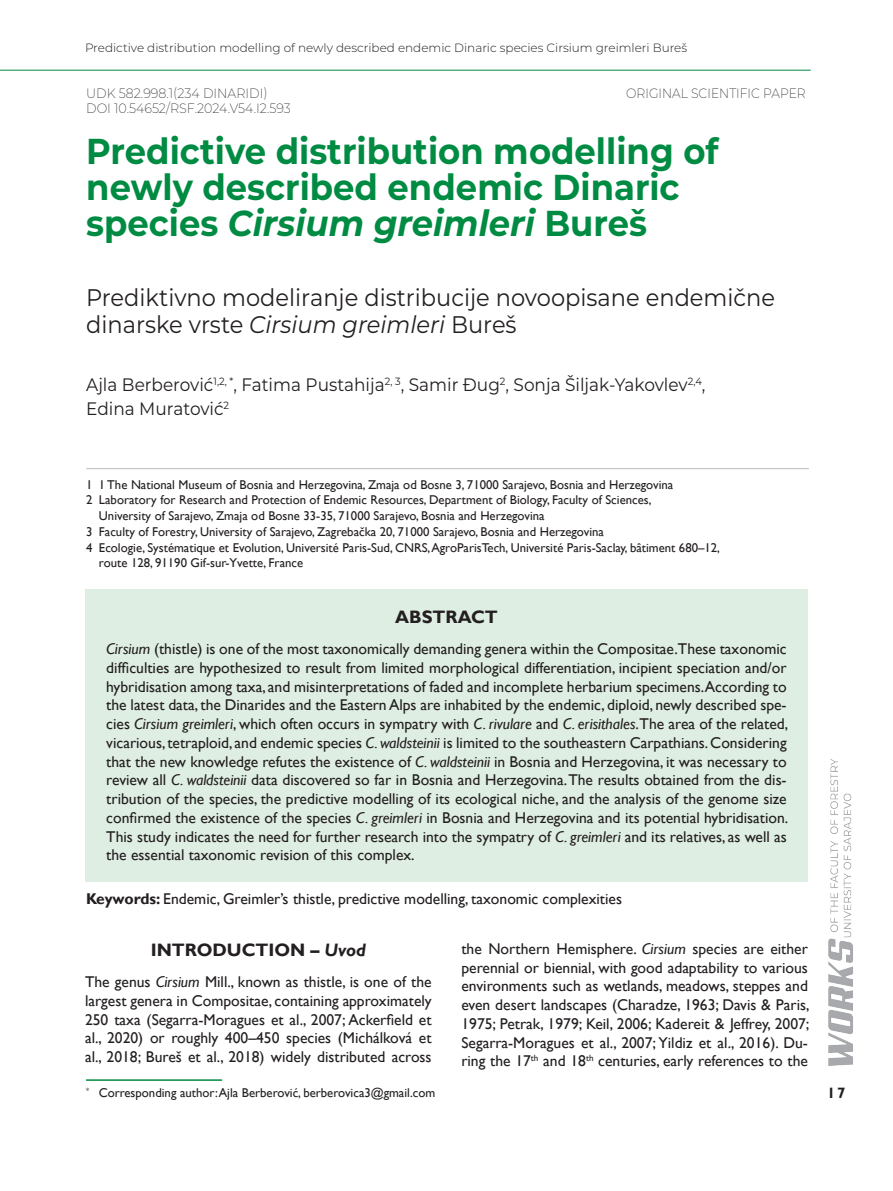
<style>
.page{position:relative;width:893px;height:1191px;background:#fff}
.page>*{position:absolute;margin:0;border:0;box-sizing:border-box;transform-origin:0 0}
.t1{font:700 36px/36px "Montserrat";color:#008b43;scale:.94 1}
.t2{font:24px/27px "Montserrat";color:#231f20;scale:.94 1}
.t3{font:18px/24px "Montserrat";color:#231f20;scale:.94 1}
.t4{font:700 18px "Gill Sans";color:#231f20}
.t5{font:15.6px/18.8px "Gill Sans";color:#231f20;text-align:justify}
.t6{font:700 15px "Gill Sans";color:#231f20}
.t7{font:200 13.5px/15px "Montserrat";color:#231f20;scale:.94 1}
.t8{font:200 13.5px "Montserrat";color:#231f20;scale:.92 1}
.t9{font:12.75px "Gill Sans";color:#231f20}
.t10{font:300 12px "Montserrat";color:#231f20}
.s1{font-style:italic}
.s2{font-weight:700}
</style>
<div class="page">
<hr style="left:0;top:70px;width:811px;height:1px;background:#008b43">
<img style="left:828px;top:759px;width:25px;height:307px">
<hr style="left:86px;top:468px;width:723px;height:1px;background:#bcbdc0">
<div style="left:85px;top:589px;width:723px;height:292px;background:#dfeee3"></div>
<hr style="left:86px;top:1079px;width:136px;height:1px;background:#008b43">
<p class="t10" style="left:85px;top:39px;width:604px">Predictive distribution modelling of newly described endemic Dinaric species Cirsium greimleri Bureš</p>
<p class="t7" style="left:86px;top:85px;width:219px">UDK 582.998.1(234 DINARIDI)<br>DOI 10.54652/RSF.2024.V54.I2.593</p>
<h1 class="t1" style="left:86px;top:132px;width:674px">Predictive distribution modelling of newly described endemic Dinaric species <span class="s1">Cirsium greimleri</span> Bureš</h1>
<p class="t8" style="left:626px;top:84px;width:197px">ORIGINAL SCIENTIFIC PAPER</p>
<h2 class="t2" style="left:86px;top:283px;width:734px">Prediktivno modeliranje distribucije novoopisane endemične dinarske vrste <span class="s1">Cirsium greimleri</span> Bureš</h2>
<p class="t3" style="left:86px;top:372px;width:660px">Ajla Berberović<sup>1,2,</sup> <sup>*</sup>, Fatima Pustahija<sup>2,</sup> <sup>3</sup>, Samir Đug<sup>2</sup>, Sonja Šiljak-Yakovlev<sup>2,4</sup>,<br>Edina Muratović<sup>2</sup></p>
<p class="t9" style="left:86px;top:477px;width:589px">1 1 The National Museum of Bosnia and Herzegovina, Zmaja od Bosne 3, 71000 Sarajevo, Bosnia and Herzegovina</p>
<p class="t9" style="left:86px;top:493px;width:567px">2 Laboratory for Research and Protection of Endemic Resources, Department of Biology, Faculty of Sciences,</p>
<p class="t9" style="left:99px;top:508px;width:447px">University of Sarajevo, Zmaja od Bosne 33-35, 71000 Sarajevo, Bosnia and Herzegovina</p>
<p class="t9" style="left:86px;top:524px;width:519px">3 Faculty of Forestry, University of Sarajevo, Zagrebačka 20, 71000 Sarajevo, Bosnia and Herzegovina</p>
<p class="t9" style="left:86px;top:540px;width:635px">4 Ecologie, Systématique et Evolution, Université Paris-Sud, CNRS, AgroParisTech, Université Paris-Saclay, bâtiment 680–12,</p>
<p class="t9" style="left:99px;top:555px;width:206px">route 128, 91190 Gif-sur-Yvette, France</p>
<p class="t4" style="left:395px;top:606px;width:104px">ABSTRACT</p>
<p class="t5" style="left:106px;top:640px;width:683px"><span class="s1">Cirsium</span> (thistle) is one of the most taxonomically demanding genera within the Compositae.These taxonomic difficulties are hypothesized to result from limited morphological differentiation, incipient speciation and/or hybridisation among taxa, and misinterpretations of faded and incomplete herbarium specimens.According to the latest data, the Dinarides and the Eastern Alps are inhabited by the endemic, diploid, newly described spe&shy;cies <span class="s1">Cirsium greimleri</span>, which often occurs in sympatry with <span class="s1">C. rivulare</span> and <span class="s1">C. erisithales</span>.The area of the related, vicarious, tetraploid, and endemic species <span class="s1">C. waldsteinii</span> is limited to the southeastern Carpathians. Considering that the new knowledge refutes the existence of <span class="s1">C. waldsteinii</span> in Bosnia and Herzegovina, it was necessary to review all <span class="s1">C. waldsteinii</span> data discovered so far in Bosnia and Herzegovina. The results obtained from the dis&shy;tribution of the species, the predictive modelling of its ecological niche, and the analysis of the genome size confirmed the existence of the species <span class="s1">C. greimleri</span> in Bosnia and Herzegovina and its potential hybridisation.<br>This study indicates the need for further research into the sympatry of <span class="s1">C. greimleri</span> and its relatives, as well as the essential taxonomic revision of this complex.</p>
<p class="t5" style="left:86px;top:889px;width:538px"><span class="s2">Keywords:</span> Endemic, Greimler’s thistle, predictive modelling, taxonomic complexities</p>
<p class="t4" style="left:151px;top:938px;width:217px">INTRODUCTION – <span class="s1">Uvod</span></p>
<p class="t5" style="left:85px;top:972px;width:348px">The genus <span class="s1">Cirsium</span> Mill., known as thistle, is one of the largest genera in Compositae, containing approximately 250 taxa (Segarra-Moragues et al., 2007; Ackerfield et al., 2020) or roughly 400–450 species (Michálková et al., 2018; Bureš et al., 2018) widely distributed across</p>
<p class="t9" style="left:86px;top:1085px;width:351px"><sup>*</sup> Corresponding author: Ajla Berberović, berberovica3@gmail.com</p>
<p class="t5" style="left:461px;top:939px;width:350px">the Northern Hemisphere. <span class="s1">Cirsium</span> species are either perennial or biennial, with good adaptability to various environments such as wetlands, meadows, steppes and even desert landscapes (Charadze, 1963; Davis &amp; Paris, 1975; Petrak, 1979; Keil, 2006; Kadereit &amp; Jeffrey, 2007; Segarra-Moragues et al., 2007; Yildiz et al., 2016). Du&shy;ring the 17<sup>th</sup> and 18<sup>th</sup> centuries, early references to the</p>
<p class="t6" style="left:827px;top:1084px;width:20px">17</p>
</div>
